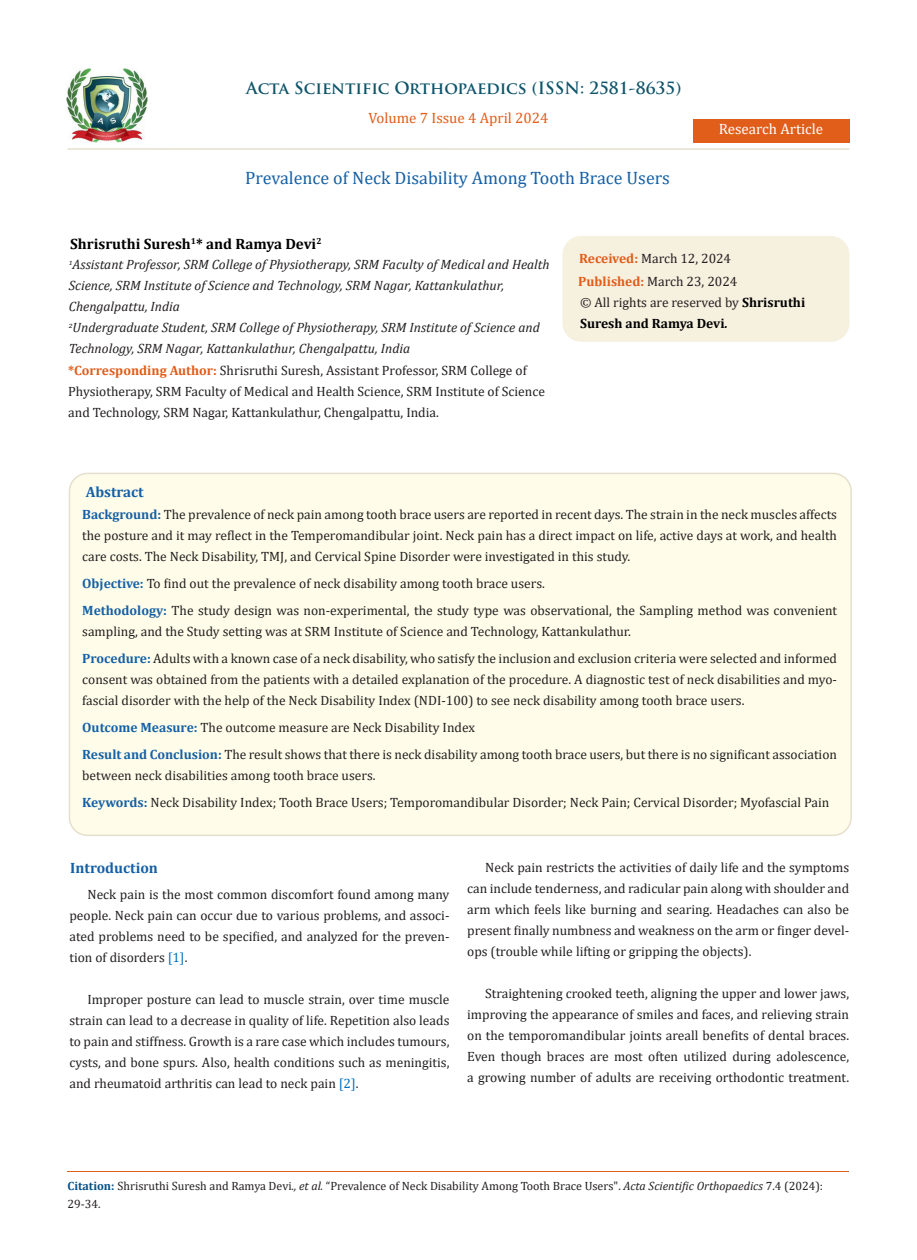
<style>
.page{position:relative;width:917px;height:1260px;background:#fff}
.page>*{position:absolute;margin:0;border:0;box-sizing:border-box;transform-origin:0 0}
.t1{font:18px "Cambria";color:#1560a6}
.t2{font:700 16.5px "Trajan Pro";color:#0e546a}
.t3{font:700 15px "Cambria";color:#000}
.t4{font:15px "Cambria";color:#e05d1a}
.t5{font:700 15px "Cambria";color:#1560a6}
.t6{font:15px "Cambria";color:#fff}
.Body_Text{font:13.5px/21px "Cambria";color:#231f20;text-align:justify}
.Heading_1{font:13.5px/21px "Cambria";color:#231f20;text-align:justify}
.t7{font:italic 13.5px/21px "Cambria";color:#231f20}
.t8{font:700 13.5px/21px "Cambria";color:#000}
.t9{font:12px/18px "Cambria";color:#231f20}
.s1{font-weight:700;color:#e05d1a}
.s2{font-weight:400;color:#231f20}
.s3{font-style:italic}
.s4{font-weight:700;color:#1560a6}
.s5{color:#0070c0}
.s6{font-weight:700;color:#035089}
</style>
<div class="page">
<img style="left:67px;top:68px;width:80px;height:74px">
<div style="left:692px;top:119px;width:157px;height:23px;background:#e05d1a"></div>
<div style="left:563px;top:237px;width:285px;height:104px;background:#f6f0df;border-radius:18px"></div>
<div style="left:562px;top:236px;width:287px;height:106px;border:2px solid #f6f0df;border-radius:18px"></div>
<div style="left:69px;top:473px;width:782px;height:362px;background:#fffde9;border-radius:18px"></div>
<div style="left:69px;top:473px;width:782px;height:363px;border:2px solid #e5dfce;border-radius:18px"></div>
<hr style="left:67px;top:1172px;width:782px;height:1px;background:#e05d1a">
<hr style="left:67px;top:148px;width:782px;height:2px;background:#e5dfce">
<p class="t2" style="left:246px;top:77px;width:436px">Acta Scientific Orthopaedics (ISSN: 2581-8635)</p>
<p class="t4" style="left:368px;top:109px;width:181px">Volume 7 Issue 4 April 2024</p>
<p class="t1" style="left:245px;top:167px;width:426px">Prevalence of Neck Disability Among Tooth Brace Users</p>
<p class="t6" style="left:718px;top:120px;width:106px">Research Article</p>
<p class="t3" style="left:70px;top:233px;width:253px">Shrisruthi Suresh<sup>1</sup>* and Ramya Devi<sup>2</sup></p>
<p class="t7" style="left:69px;top:254px;width:482px"><sup>1</sup>Assistant Professor, SRM College of Physiotherapy, SRM Faculty of Medical and Health<br>Science, SRM Institute of Science and Technology, SRM Nagar, Kattankulathur,<br>Chengalpattu, India</p>
<p class="t7" style="left:69px;top:317px;width:472px"><sup>2</sup>Undergraduate Student, SRM College of Physiotherapy, SRM Institute of Science and<br>Technology, SRM Nagar, Kattankulathur, Chengalpattu, India</p>
<p class="Body_Text" style="left:68px;top:360px;width:478px;text-align:left"><span class="s1">*Corresponding Author:</span> Shrisruthi Suresh, Assistant Professor, SRM College of<br>Physiotherapy, SRM Faculty of Medical and Health Science, SRM Institute of Science and Technology, SRM Nagar, Kattankulathur, Chengalpattu, India.</p>
<p class="Body_Text" style="left:579px;top:248px;width:153px"><span class="s1">Received:</span> March 12, 2024</p>
<p class="Body_Text" style="left:578px;top:271px;width:160px"><span class="s1">Published:</span> March 23, 2024</p>
<p class="t8" style="left:580px;top:292px;width:227px"><span class="s2">© All rights are reserved by</span> Shrisruthi<br>Suresh and Ramya Devi<span class="s3">.</span></p>
<p class="t5" style="left:86px;top:481px;width:60px">Abstract</p>
<p class="Body_Text" style="left:82px;top:504px;width:756px"><span class="s4">Background:</span> The prevalence of neck pain among tooth brace users are reported in recent days. The strain in the neck muscles affects the posture and it may reflect in the Temperomandibular joint. Neck pain has a direct impact on life, active days at work, and health care costs. The Neck Disability, TMJ, and Cervical Spine Disorder were investigated in this study.</p>
<p class="Body_Text" style="left:82px;top:573px;width:464px"><span class="s4">Objective:</span> To find out the prevalence of neck disability among tooth brace users.</p>
<p class="Body_Text" style="left:82px;top:600px;width:756px"><span class="s4">Methodology:</span> The study design was non-experimental, the study type was observational, the Sampling method was convenient sampling, and the Study setting was at SRM Institute of Science and Technology, Kattankulathur.</p>
<p class="Body_Text" style="left:82px;top:648px;width:756px"><span class="s4">Procedure:</span> Adults with a known case of a neck disability, who satisfy the inclusion and exclusion criteria were selected and informed consent was obtained from the patients with a detailed explanation of the procedure. A diagnostic test of neck disabilities and myo&shy;fascial disorder with the help of the Neck Disability Index (NDI-100) to see neck disability among tooth brace users.</p>
<p class="Body_Text" style="left:82px;top:717px;width:394px"><span class="s4">Outcome Measure:</span> The outcome measure are Neck Disability Index</p>
<p class="Body_Text" style="left:82px;top:744px;width:756px"><span class="s4">Result and Conclusion:</span> The result shows that there is neck disability among tooth brace users, but there is no significant association between neck disabilities among tooth brace users.</p>
<p class="Body_Text" style="left:82px;top:792px;width:748px"><span class="s4">Keywords:</span> Neck Disability Index; Tooth Brace Users; Temporomandibular Disorder; Neck Pain; Cervical Disorder; Myofascial Pain</p>
<p class="t5" style="left:70px;top:857px;width:89px">Introduction</p>
<p class="Heading_1" style="left:69px;top:884px;width:381px;text-indent:18px">Neck pain is the most common discomfort found among many people. Neck pain can occur due to various problems, and associ&shy;ated problems need to be specified, and analyzed for the preven&shy;tion of disorders <span class="s5">[1]</span>.</p>
<p class="Heading_1" style="left:69px;top:989px;width:381px;text-indent:18px">Improper posture can lead to muscle strain, over time muscle strain can lead to a decrease in quality of life. Repetition also leads to pain and stiffness. Growth is a rare case which includes tumours, cysts, and bone spurs. Also, health conditions such as meningitis, and rheumatoid arthritis can lead to neck pain <span class="s5">[2]</span>.</p>
<p class="Body_Text" style="left:467px;top:857px;width:383px;text-indent:18px">Neck pain restricts the activities of daily life and the symptoms can include tenderness, and radicular pain along with shoulder and arm which feels like burning and searing. Headaches can also be present finally numbness and weakness on the arm or finger devel&shy;ops (trouble while lifting or gripping the objects).</p>
<p class="Body_Text" style="left:467px;top:983px;width:383px;text-indent:18px">Straightening crooked teeth, aligning the upper and lower jaws, improving the appearance of smiles and faces, and relieving strain on the temporomandibular joints are all benefits of dental braces.<br>Even though braces are most often utilized during adolescence, a growing number of adults are receiving orthodontic treatment.</p>
<p class="t9" style="left:67px;top:1177px;width:757px"><span class="s6">Citation:</span> Shrisruthi Suresh and Ramya Devi<span class="s3">., et al.</span> “Prevalence of Neck Disability Among Tooth Brace Users". <span class="s3">Acta Scientific Orthopaedics</span> 7.4 (2024):<br>29-34.</p>
</div>
